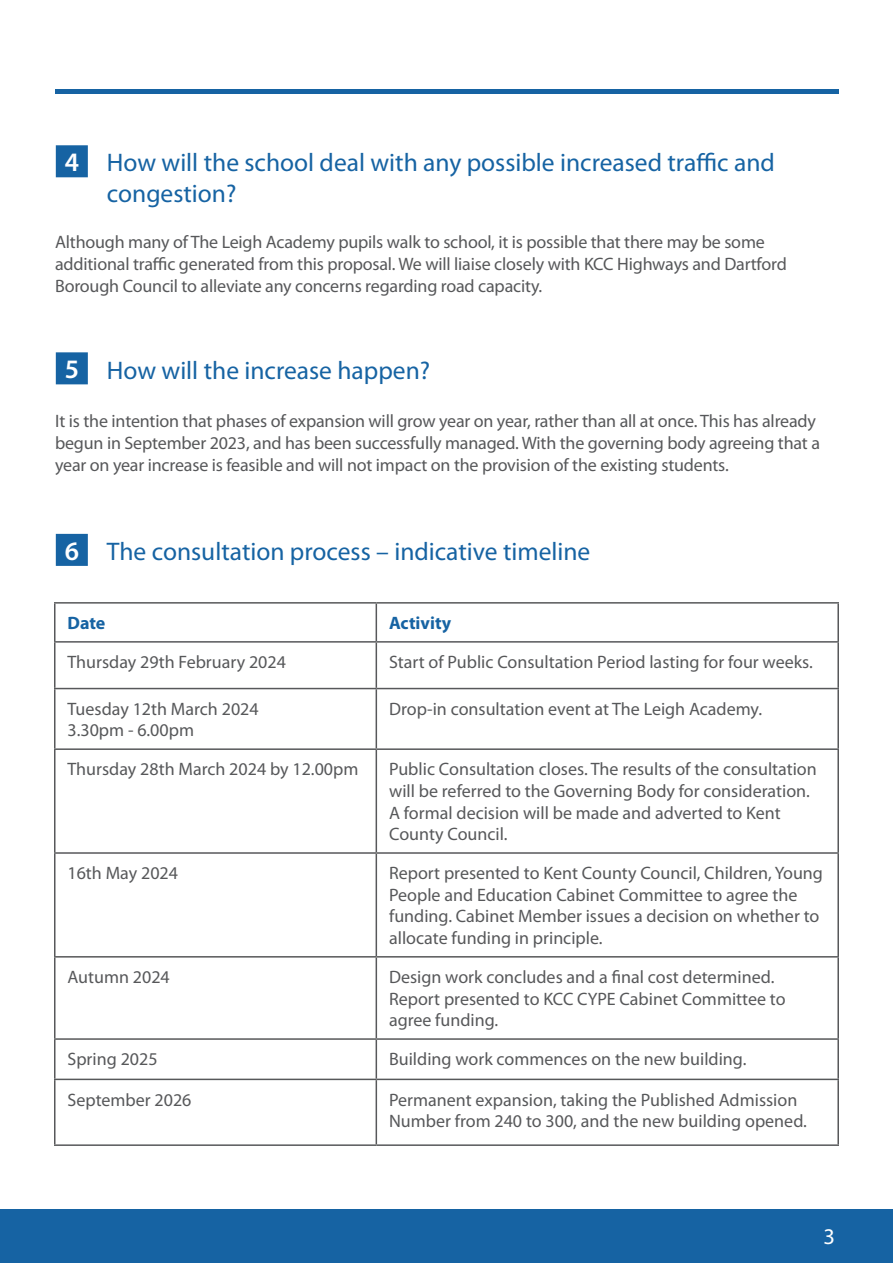
<style>
.page{position:relative;width:893px;height:1263px;background:#fff}
.page>*{position:absolute;margin:0;border:0;box-sizing:border-box;transform-origin:0 0}
.t1{font:600 26.7px "Myriad Pro";color:#fff}
.t2{font:25.5px/30.6px "Myriad Pro";color:#1663a3}
.t3{font:22.5px "Myriad Pro";color:#fff}
.t4{font:18px/21.6px "Myriad Pro";color:#57585a}
.t5{font:700 18px "Myriad Pro";color:#1663a3}
</style>
<div class="page">
<div style="left:0;top:1210px;width:893px;height:53px;background:#1663a3"></div>
<div style="left:55px;top:89px;width:783px;height:5px;background:#1663a3"></div>
<div style="left:57px;top:146px;width:30px;height:31px;background:#1663a3"></div>
<div style="left:56px;top:145px;width:32px;height:32px;border:1px solid #1663a3"></div>
<div style="left:57px;top:353px;width:30px;height:31px;background:#1663a3"></div>
<div style="left:56px;top:352px;width:32px;height:32px;border:1px solid #1663a3"></div>
<div style="left:57px;top:535px;width:30px;height:30px;background:#1663a3"></div>
<div style="left:56px;top:534px;width:32px;height:32px;border:1px solid #1663a3"></div>
<hr style="left:54px;top:602px;width:322px;height:2px;background:#57585a">
<hr style="left:54px;top:604px;width:2px;height:37px;background:#57585a">
<hr style="left:376px;top:602px;width:463px;height:2px;background:#57585a">
<hr style="left:376px;top:604px;width:1px;height:37px;background:#57585a">
<hr style="left:837px;top:604px;width:2px;height:37px;background:#57585a">
<hr style="left:54px;top:641px;width:322px;height:2px;background:#57585a">
<hr style="left:54px;top:643px;width:2px;height:45px;background:#57585a">
<hr style="left:376px;top:641px;width:463px;height:2px;background:#57585a">
<hr style="left:376px;top:643px;width:1px;height:45px;background:#57585a">
<hr style="left:837px;top:643px;width:2px;height:45px;background:#57585a">
<hr style="left:54px;top:688px;width:322px;height:1px;background:#57585a">
<hr style="left:54px;top:689px;width:2px;height:59px;background:#57585a">
<hr style="left:376px;top:688px;width:463px;height:1px;background:#57585a">
<hr style="left:376px;top:689px;width:1px;height:59px;background:#57585a">
<hr style="left:837px;top:689px;width:2px;height:59px;background:#57585a">
<hr style="left:54px;top:748px;width:322px;height:2px;background:#57585a">
<hr style="left:54px;top:750px;width:2px;height:102px;background:#57585a">
<hr style="left:376px;top:748px;width:463px;height:2px;background:#57585a">
<hr style="left:376px;top:750px;width:1px;height:102px;background:#57585a">
<hr style="left:837px;top:750px;width:2px;height:102px;background:#57585a">
<hr style="left:54px;top:852px;width:322px;height:2px;background:#57585a">
<hr style="left:54px;top:854px;width:2px;height:102px;background:#57585a">
<hr style="left:376px;top:852px;width:463px;height:2px;background:#57585a">
<hr style="left:376px;top:854px;width:1px;height:102px;background:#57585a">
<hr style="left:837px;top:854px;width:2px;height:102px;background:#57585a">
<hr style="left:54px;top:956px;width:322px;height:1px;background:#57585a">
<hr style="left:54px;top:957px;width:2px;height:81px;background:#57585a">
<hr style="left:376px;top:956px;width:463px;height:1px;background:#57585a">
<hr style="left:376px;top:957px;width:1px;height:81px;background:#57585a">
<hr style="left:837px;top:957px;width:2px;height:81px;background:#57585a">
<hr style="left:54px;top:1038px;width:322px;height:2px;background:#57585a">
<hr style="left:54px;top:1040px;width:2px;height:38px;background:#57585a">
<hr style="left:376px;top:1038px;width:463px;height:2px;background:#57585a">
<hr style="left:376px;top:1040px;width:1px;height:38px;background:#57585a">
<hr style="left:837px;top:1040px;width:2px;height:38px;background:#57585a">
<hr style="left:54px;top:1078px;width:322px;height:2px;background:#57585a">
<hr style="left:54px;top:1080px;width:2px;height:64px;background:#57585a">
<hr style="left:376px;top:1078px;width:463px;height:2px;background:#57585a">
<hr style="left:376px;top:1080px;width:1px;height:64px;background:#57585a">
<hr style="left:837px;top:1080px;width:2px;height:64px;background:#57585a">
<hr style="left:54px;top:1144px;width:322px;height:2px;background:#57585a">
<hr style="left:376px;top:1144px;width:463px;height:2px;background:#57585a">
<p class="t1" style="left:65px;top:145px;width:16px">4</p>
<p class="t2" style="left:107px;top:147px;width:669px">How will the school deal with any possible increased traffic and congestion?</p>
<p class="t4" style="left:55px;top:231px;width:733px">Although many of The Leigh Academy pupils walk to school, it is possible that there may be some additional traffic generated from this proposal. We will liaise closely with KCC Highways and Dartford<br>Borough Council to alleviate any concerns regarding road capacity.</p>
<p class="t1" style="left:65px;top:352px;width:16px">5</p>
<p class="t2" style="left:107px;top:354px;width:325px">How will the increase happen?</p>
<p class="t4" style="left:55px;top:410px;width:766px">It is the intention that phases of expansion will grow year on year, rather than all at once. This has already begun in September 2023, and has been successfully managed. With the governing body agreeing that a year on year increase is feasible and will not impact on the provision of the existing students.</p>
<p class="t1" style="left:65px;top:534px;width:16px">6</p>
<p class="t2" style="left:107px;top:536px;width:485px">The consultation process – indicative timeline</p>
<p class="t5" style="left:68px;top:611px;width:39px">Date</p>
<p class="t5" style="left:389px;top:611px;width:64px">Activity</p>
<p class="t4" style="left:68px;top:651px;width:220px">Thursday 29th February 2024</p>
<p class="t4" style="left:389px;top:651px;width:425px">Start of Public Consultation Period lasting for four weeks.</p>
<p class="t4" style="left:68px;top:698px;width:193px">Tuesday 12th March 2024<br>3.30pm - 6.00pm</p>
<p class="t4" style="left:389px;top:698px;width:374px">Drop-in consultation event at The Leigh Academy.</p>
<p class="t4" style="left:68px;top:758px;width:292px">Thursday 28th March 2024 by 12.00pm</p>
<p class="t4" style="left:389px;top:758px;width:429px">Public Consultation closes. The results of the consultation will be referred to the Governing Body for consideration.<br>A formal decision will be made and adverted to Kent County Council.</p>
<p class="t4" style="left:68px;top:862px;width:112px">16th May 2024</p>
<p class="t4" style="left:389px;top:862px;width:435px">Report presented to Kent County Council, Children, Young People and Education Cabinet Committee to agree the funding. Cabinet Member issues a decision on whether to allocate funding in principle.</p>
<p class="t4" style="left:68px;top:966px;width:104px">Autumn 2024</p>
<p class="t4" style="left:389px;top:966px;width:398px">Design work concludes and a final cost determined.<br>Report presented to KCC CYPE Cabinet Committee to agree funding.</p>
<p class="t4" style="left:68px;top:1048px;width:92px">Spring 2025</p>
<p class="t4" style="left:389px;top:1048px;width:359px">Building work commences on the new building.</p>
<p class="t4" style="left:68px;top:1088px;width:126px">September 2026</p>
<p class="t4" style="left:389px;top:1088px;width:419px">Permanent expansion, taking the Published Admission<br>Number from 240 to 300, and the new building opened.</p>
<p class="t3" style="left:823px;top:1222px;width:13px">3</p>
</div>
